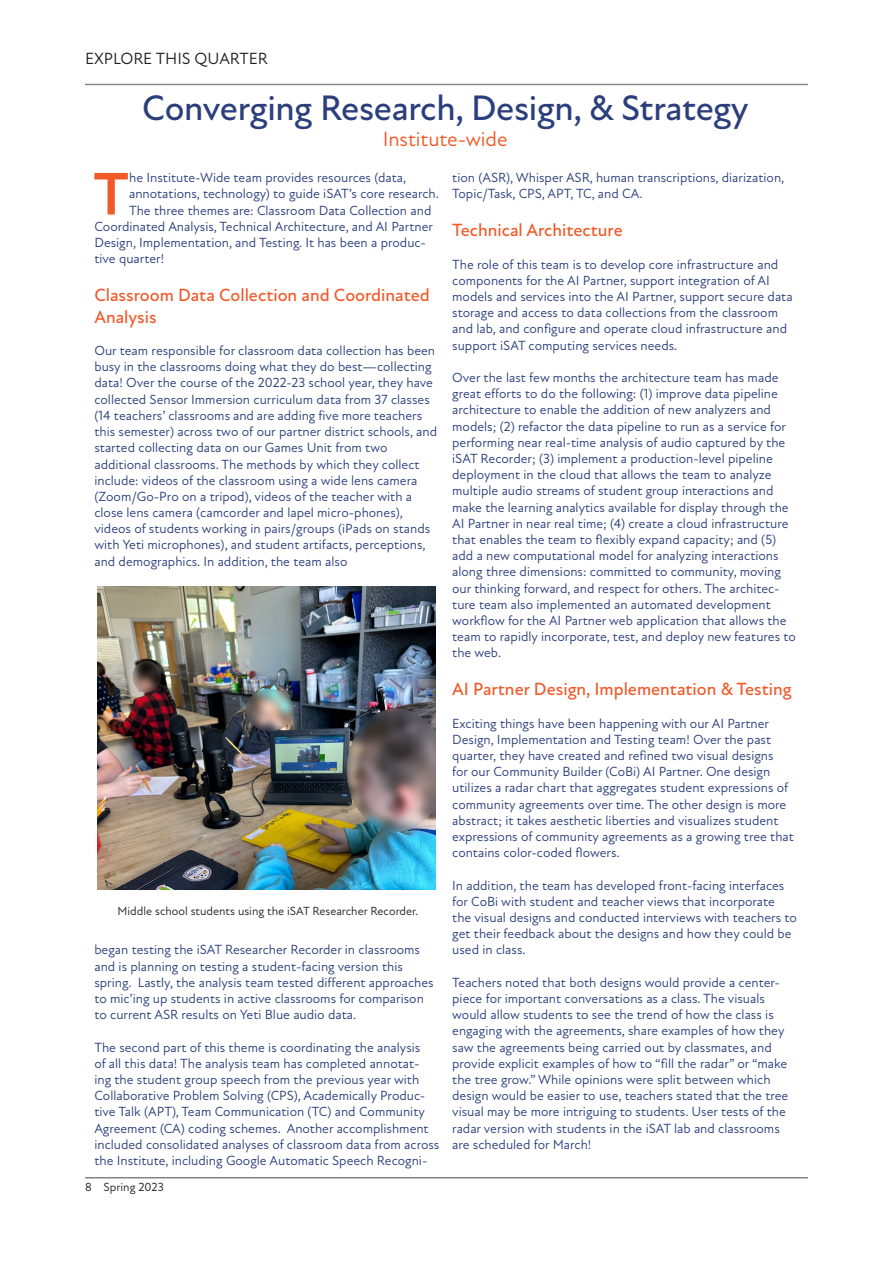
<style>
.page{position:relative;width:893px;height:1263px;background:#fff}
.page>*{position:absolute;margin:0;border:0;box-sizing:border-box;transform-origin:0 0}
.Dropcap{font:700 61.2px "New Atten";color:#f15929}
.Headline{font:500 36px "New Atten";letter-spacing:-.01em;color:#2c3f7c}
.Intro{font:21px "New Atten";letter-spacing:-.005em;color:#f15929}
.Subheadings{font:500 18px "New Atten";color:#f15929}
.Copy{font:500 18px/21.6px "New Atten";color:#f15929}
.t1{font:16.5px "New Atten";color:#231f20}
.Copy-2{font:13.5px/16.2px "New Atten";color:#2c3f7c}
.Dropcap-2{font:13.5px/16.2px "New Atten";color:#2c3f7c}
.Sidebar{font:12px "New Atten";color:#231f20}
</style>
<div class="page">
<hr style="left:85px;top:1177px;width:723px;height:1px;background:#808183">
<hr style="left:85px;top:84px;width:723px;height:1px;background:#808183">
<img style="left:98px;top:587px;width:338px;height:303px">
<p class="t1" style="left:85px;top:49px;width:184px">EXPLORE THIS QUARTER</p>
<p class="Headline" style="left:142px;top:87px;width:608px">Converging Research, Design, &amp; Strategy</p>
<p class="Intro" style="left:383px;top:127px;width:126px">Institute-wide</p>
<p class="Dropcap" style="left:93px;top:158px;width:38px">T</p>
<p class="Dropcap-2" style="left:129px;top:170px;width:311px">he Institute-Wide team provides resources (data, annotations, technology) to guide iSAT’s core research.<br>The three themes are: Classroom Data Collection and</p>
<p class="Copy-2" style="left:94px;top:218px;width:340px">Coordinated Analysis, Technical Architecture, and AI Partner<br>Design, Implementation, and Testing. It has been a produc&shy;tive quarter!</p>
<p class="Copy" style="left:94px;top:284px;width:337px">Classroom Data Collection and Coordinated<br>Analysis</p>
<p class="Copy-2" style="left:94px;top:342px;width:344px">Our team responsible for classroom data collection has been busy in the classrooms doing what they do best—collecting data! Over the course of the 2022-23 school year, they have collected Sensor Immersion curriculum data from 37 classes (14 teachers’ classrooms and are adding five more teachers this semester) across two of our partner district schools, and started collecting data on our Games Unit from two additional classrooms. The methods by which they collect include: videos of the classroom using a wide lens camera (Zoom/Go-Pro on a tripod), videos of the teacher with a close lens camera (camcorder and lapel micro-phones), videos of students working in pairs/groups (iPads on stands with Yeti microphones), and student artifacts, perceptions, and demographics. In addition, the team also</p>
<p class="Copy-2" style="left:452px;top:170px;width:334px">tion (ASR), Whisper ASR, human transcriptions, diarization,<br>Topic/Task, CPS, APT, TC, and CA.</p>
<p class="Subheadings" style="left:452px;top:219px;width:172px">Technical Architecture</p>
<p class="Copy-2" style="left:452px;top:256px;width:342px">The role of this team is to develop core infrastructure and components for the AI Partner, support integration of AI models and services into the AI Partner, support secure data storage and access to data collections from the classroom and lab, and configure and operate cloud infrastructure and support iSAT computing services needs.</p>
<p class="Copy-2" style="left:452px;top:369px;width:345px">Over the last few months the architecture team has made great efforts to do the following: (1) improve data pipeline architecture to enable the addition of new analyzers and models; (2) refactor the data pipeline to run as a service for performing near real-time analysis of audio captured by the iSAT Recorder; (3) implement a production-level pipeline deployment in the cloud that allows the team to analyze multiple audio streams of student group interactions and make the learning analytics available for display through the AI Partner in near real time; (4) create a cloud infrastructure that enables the team to flexibly expand capacity; and (5) add a new computational model for analyzing interactions along three dimensions: committed to community, moving our thinking forward, and respect for others. The architec&shy;ture team also implemented an automated development workflow for the AI Partner web application that allows the team to rapidly incorporate, test, and deploy new features to the web.</p>
<p class="Subheadings" style="left:452px;top:678px;width:341px">AI Partner Design, Implementation &amp; Testing</p>
<p class="Copy-2" style="left:452px;top:715px;width:343px">Exciting things have been happening with our AI Partner Design, Implementation and Testing team! Over the past quarter, they have created and refined two visual designs<br>for our Community Builder (CoBi) AI Partner. One design utilizes a radar chart that aggregates student expressions of community agreements over time. The other design is more abstract; it takes aesthetic liberties and visualizes student expressions of community agreements as a growing tree that contains color-coded flowers.</p>
<p class="Copy-2" style="left:452px;top:877px;width:346px">In addition, the team has developed front-facing interfaces for CoBi with student and teacher views that incorporate the visual designs and conducted interviews with teachers to get their feedback about the designs and how they could be used in class.</p>
<p class="Copy-2" style="left:452px;top:974px;width:338px">Teachers noted that both designs would provide a center&shy;piece for important conversations as a class. The visuals would allow students to see the trend of how the class is engaging with the agreements, share examples of how they saw the agreements being carried out by classmates, and provide explicit examples of how to “fill the radar” or “make the tree grow.” While opinions were split between which design would be easier to use, teachers stated that the tree visual may be more intriguing to students. User tests of the radar version with students in the iSAT lab and classrooms are scheduled for March!</p>
<p class="Sidebar" style="left:118px;top:904px;width:302px">Middle school students using the iSAT Researcher Recorder.</p>
<p class="Copy-2" style="left:94px;top:942px;width:341px">began testing the iSAT Researcher Recorder in classrooms and is planning on testing a student-facing version this spring. Lastly, the analysis team tested different approaches to mic’ing up students in active classrooms for comparison to current ASR results on Yeti Blue audio data.</p>
<p class="Copy-2" style="left:94px;top:1039px;width:347px">The second part of this theme is coordinating the analysis<br>of all this data! The analysis team has completed annotat&shy;ing the student group speech from the previous year with Collaborative Problem Solving (CPS), Academically Produc&shy;tive Talk (APT), Team Communication (TC) and Community Agreement (CA) coding schemes. Another accomplishment included consolidated analyses of classroom data from across the Institute, including Google Automatic Speech Recogni-</p>
<p class="Sidebar" style="left:85px;top:1180px;width:80px">8 Spring 2023</p>
</div>
